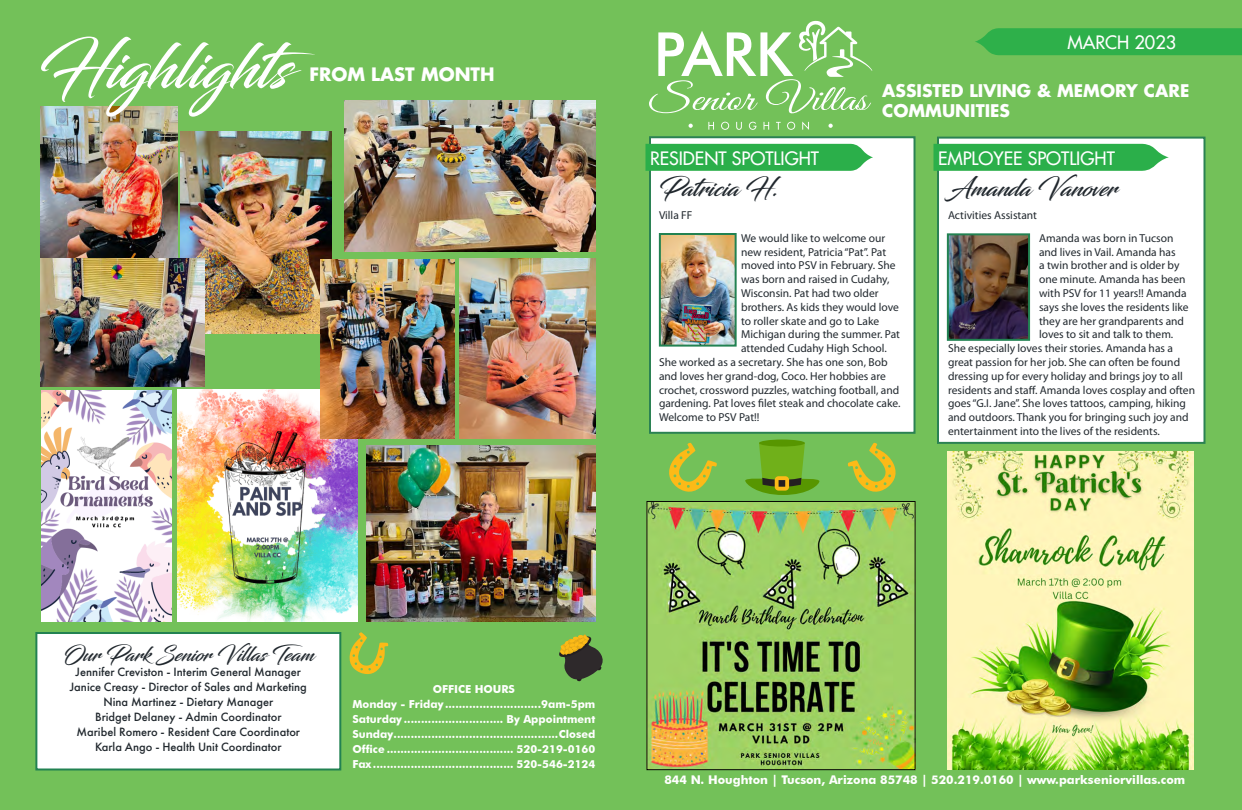
<style>
.page{position:relative;width:1242px;height:810px;background:#73c159}
.page>*{position:absolute;margin:0;border:0;box-sizing:border-box;transform-origin:0 0}
.t1{font:62px "Blacksword";color:#fff}
.Body_Text{font:24px "Blacksword";letter-spacing:-.01em;color:#21282e}
.t2{font:20px "Blacksword";color:#21282e}
.t3{font:18px "Futura";color:#fff}
.t4{font:700 18px "Futura Std";color:#fff}
.t5{font:700 17px "Futura Std";color:#fff}
.t6{font:500 12.5px "Futura PT";color:#21282e}
.t7{font:700 12px "Futura BT";color:#fff}
.Body_Text-2{font:11.5px "Myriad Pro";color:#21282e}
.t8{font:700 11px "Futura BT";color:#fff}
</style>
<div class="page">
<svg style="left:975px;top:28px;width:267px;height:27px;background:#31b04a"></svg>
<div style="left:649px;top:136px;width:267px;height:298px;background:#fff;border:2px solid #2b8253"></div>
<svg style="left:646px;top:144px;width:227px;height:27px;background:#35b253"></svg>
<div style="left:937px;top:137px;width:269px;height:307px;background:#fff;border:2px solid #2b8253"></div>
<svg style="left:933px;top:144px;width:236px;height:27px;background:#37b354"></svg>
<svg style="left:669px;top:442px;width:48px;height:50px"></svg>
<svg style="left:847px;top:442px;width:49px;height:50px"></svg>
<div style="left:759px;top:440px;width:46px;height:7px;background:#579600;border-radius:50%"></div>
<svg style="left:745px;top:443px;width:74px;height:52px"></svg>
<div style="left:36px;top:633px;width:304px;height:137px;background:#fff"></div>
<div style="left:35px;top:632px;width:306px;height:138px;border:2px solid #228252"></div>
<svg style="left:649px;top:21px;width:223px;height:92px"></svg>
<svg style="left:708px;top:122px;width:6px;height:8px"></svg>
<svg style="left:721px;top:122px;width:8px;height:8px"></svg>
<svg style="left:736px;top:122px;width:6px;height:8px"></svg>
<svg style="left:749px;top:122px;width:7px;height:8px"></svg>
<svg style="left:764px;top:122px;width:5px;height:8px"></svg>
<svg style="left:776px;top:122px;width:5px;height:8px"></svg>
<svg style="left:787px;top:122px;width:8px;height:8px"></svg>
<svg style="left:802px;top:122px;width:7px;height:8px"></svg>
<svg style="left:689px;top:124px;width:4px;height:4px"></svg>
<svg style="left:828px;top:124px;width:5px;height:4px"></svg>
<img style="left:950px;top:236px;width:77px;height:102px">
<div style="left:947px;top:233px;width:83px;height:108px;border:2px solid #228252"></div>
<img style="left:662px;top:236px;width:72px;height:108px">
<div style="left:659px;top:233px;width:78px;height:114px;border:2px solid #228252"></div>
<img style="left:948px;top:452px;width:245px;height:318px">
<img style="left:178px;top:389px;width:179px;height:232px">
<img style="left:41px;top:390px;width:130px;height:231px">
<img style="left:648px;top:503px;width:266px;height:265px">
<div style="left:646px;top:501px;width:270px;height:269px;border:1px solid #040503"></div>
<img style="left:41px;top:107px;width:136px;height:152px">
<img style="left:345px;top:101px;width:250px;height:151px">
<img style="left:180px;top:131px;width:151px;height:202px">
<img style="left:460px;top:259px;width:135px;height:180px">
<img style="left:366px;top:446px;width:229px;height:176px">
<img style="left:320px;top:260px;width:134px;height:178px">
<img style="left:41px;top:259px;width:163px;height:128px">
<svg style="left:559px;top:634px;width:44px;height:48px"></svg>
<svg style="left:349px;top:632px;width:40px;height:42px"></svg>
<p class="t1" style="left:38px;top:30px;width:279px">Highlights</p>
<p class="t4" style="left:309px;top:62px;width:187px">FROM LAST MONTH</p>
<p class="t3" style="left:1068px;top:31px;width:110px">MARCH 2023</p>
<p class="t5" style="left:882px;top:79px;width:309px">ASSISTED LIVING &amp; MEMORY CARE</p>
<p class="t5" style="left:882px;top:100px;width:129px">COMMUNITIES</p>
<p class="t3" style="left:650px;top:147px;width:171px">RESIDENT SPOTLIGHT</p>
<p class="Body_Text" style="left:659px;top:174px;width:121px">Patricia H.</p>
<p class="Body_Text-2" style="left:659px;top:208px;width:35px">Villa FF</p>
<p class="Body_Text-2" style="left:741px;top:231px;width:146px">We would like to welcome our</p>
<p class="Body_Text-2" style="left:741px;top:245px;width:147px">new resident, Patricia “Pat”. Pat</p>
<p class="Body_Text-2" style="left:741px;top:258px;width:156px">moved into PSV in February. She</p>
<p class="Body_Text-2" style="left:741px;top:272px;width:150px">was born and raised in Cudahy,</p>
<p class="Body_Text-2" style="left:741px;top:286px;width:139px">Wisconsin. Pat had two older</p>
<p class="Body_Text-2" style="left:741px;top:300px;width:159px">brothers. As kids they would love</p>
<p class="Body_Text-2" style="left:741px;top:314px;width:140px">to roller skate and go to Lake</p>
<p class="Body_Text-2" style="left:741px;top:327px;width:160px">Michigan during the summer. Pat</p>
<p class="Body_Text-2" style="left:741px;top:341px;width:147px">attended Cudahy High School.</p>
<p class="Body_Text-2" style="left:659px;top:355px;width:230px">She worked as a secretary. She has one son, Bob</p>
<p class="Body_Text-2" style="left:659px;top:369px;width:228px">and loves her grand-dog, Coco. Her hobbies are</p>
<p class="Body_Text-2" style="left:659px;top:383px;width:242px">crochet, crossword puzzles, watching football, and</p>
<p class="Body_Text-2" style="left:659px;top:396px;width:243px">gardening. Pat loves filet steak and chocolate cake.</p>
<p class="Body_Text-2" style="left:659px;top:410px;width:102px">Welcome to PSV Pat!!</p>
<p class="t3" style="left:938px;top:147px;width:178px">EMPLOYEE SPOTLIGHT</p>
<p class="Body_Text" style="left:948px;top:174px;width:171px">Amanda Vanover</p>
<p class="Body_Text-2" style="left:948px;top:208px;width:90px">Activities Assistant</p>
<p class="Body_Text-2" style="left:1039px;top:231px;width:136px">Amanda was born in Tucson</p>
<p class="Body_Text-2" style="left:1039px;top:245px;width:138px">and lives in Vail. Amanda has</p>
<p class="Body_Text-2" style="left:1039px;top:258px;width:142px">a twin brother and is older by</p>
<p class="Body_Text-2" style="left:1039px;top:272px;width:148px">one minute. Amanda has been</p>
<p class="Body_Text-2" style="left:1039px;top:286px;width:149px">with PSV for 11 years!! Amanda</p>
<p class="Body_Text-2" style="left:1039px;top:300px;width:151px">says she loves the residents like</p>
<p class="Body_Text-2" style="left:1039px;top:314px;width:147px">they are her grandparents and</p>
<p class="Body_Text-2" style="left:1039px;top:327px;width:136px">loves to sit and talk to them.</p>
<p class="Body_Text-2" style="left:948px;top:341px;width:227px">She especially loves their stories. Amanda has a</p>
<p class="Body_Text-2" style="left:948px;top:355px;width:234px">great passion for her job. She can often be found</p>
<p class="Body_Text-2" style="left:948px;top:369px;width:236px">dressing up for every holiday and brings joy to all</p>
<p class="Body_Text-2" style="left:948px;top:383px;width:249px">residents and staff. Amanda loves cosplay and often</p>
<p class="Body_Text-2" style="left:948px;top:396px;width:239px">goes “G.I. Jane”. She loves tattoos, camping, hiking</p>
<p class="Body_Text-2" style="left:948px;top:410px;width:242px">and outdoors. Thank you for bringing such joy and</p>
<p class="Body_Text-2" style="left:948px;top:424px;width:213px">entertainment into the lives of the residents.</p>
<p class="t2" style="left:62px;top:643px;width:253px">Our Park Senior Villas Team</p>
<p class="t6" style="left:76px;top:664px;width:227px">Jennifer Creviston - Interim General Manager</p>
<p class="t6" style="left:70px;top:679px;width:239px">Janice Creasy - Director of Sales and Marketing</p>
<p class="t6" style="left:103px;top:694px;width:171px">Nina Martinez - Dietary Manager</p>
<p class="t6" style="left:95px;top:709px;width:188px">Bridget Delaney - Admin Coordinator</p>
<p class="t6" style="left:77px;top:724px;width:225px">Maribel Romero - Resident Care Coordinator</p>
<p class="t6" style="left:95px;top:739px;width:188px">Karla Ango - Health Unit Coordinator</p>
<p class="t8" style="left:433px;top:682px;width:84px">OFFICE HOURS</p>
<p class="t8" style="left:352px;top:697px;width:244px">Monday - Friday ............................9am-5pm</p>
<p class="t8" style="left:352px;top:712px;width:244px">Saturday ............................. By Appointment</p>
<p class="t8" style="left:352px;top:727px;width:244px">Sunday................................................Closed</p>
<p class="t8" style="left:352px;top:742px;width:244px">Office ..................................... 520-219-0160</p>
<p class="t8" style="left:352px;top:757px;width:245px">Fax ......................................... 520-546-2124</p>
<p class="t7" style="left:664px;top:772px;width:522px">844 N. Houghton | Tucson, Arizona 85748 | 520.219.0160 | www.parkseniorvillas.com</p>
</div>
